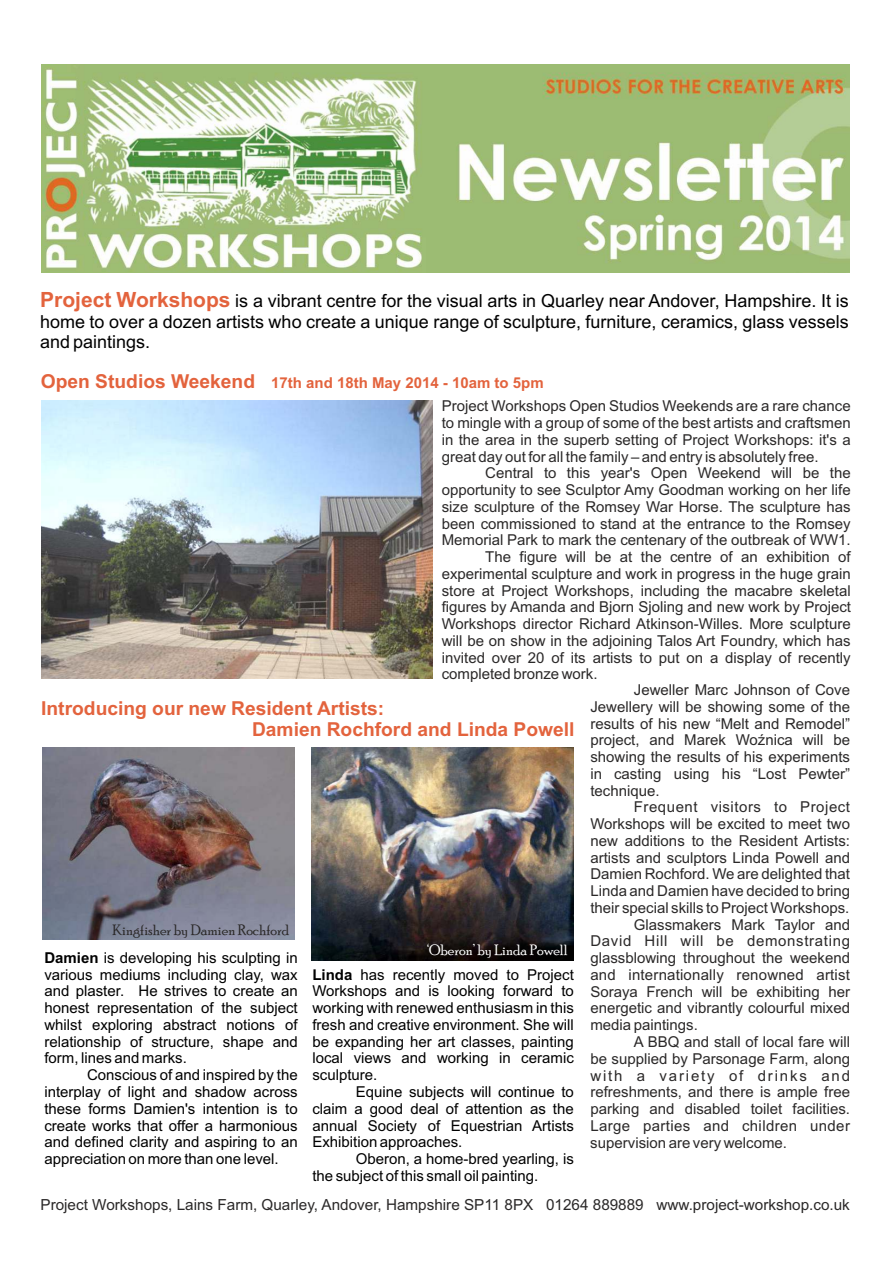
<style>
.page{position:relative;width:893px;height:1263px;background:#fff}
.page>*{position:absolute;margin:0;border:0;box-sizing:border-box;transform-origin:0 0}
.t1{font:700 19.2px/21.5px "Arial";color:#e3633d}
.t2{font:18px/20.4px "Arial";color:#000;text-align:justify}
.t3{font:15.3px "Arial";color:#2b2929}
.t4{font:15px/16.8px "Arial";color:#2b2929;text-align:justify}
.t5{font:15px/16.8px "Arial";color:#000;text-align:justify}
.t6{font:700 15px "Arial";color:#e3633d}
.t7{font:15px "Arial";letter-spacing:.045em;color:#2b2929}
.t8{font:15px "Arial";letter-spacing:.025em;color:#2b2929}
.t9{font:15px "Poor Richard";color:#2b2929}
.t10{font:15px "Arial";letter-spacing:.035em;color:#2b2929}
.t11{font:15px "Arial";letter-spacing:.125em;color:#2b2929}
.t12{font:15px "Poor Richard";color:#fff}
.s1{font-weight:700;font-size:21px;color:#e3633d}
.s2{font-size:19.2px}
.s3{font-weight:700}
</style>
<div class="page">
<img style="left:42px;top:64px;width:808px;height:209px">
<img style="left:42px;top:747px;width:252px;height:192px">
<img style="left:42px;top:400px;width:390px;height:278px">
<img style="left:311px;top:747px;width:262px;height:214px">
<p class="t2" style="left:40px;top:293px;width:810px"><span class="s1">Project Workshops</span> is a vibrant centre for the visual arts in Quarley near Andover, Hampshire. It is home to over a dozen artists who create a unique range of sculpture, furniture, ceramics, glass vessels and paintings.</p>
<p class="t6" style="left:41px;top:377px;width:504px"><span class="s2">Open Studios Weekend</span> 17th and 18th May 2014 - 10am to 5pm</p>
<p class="t4" style="left:442px;top:399px;width:410px">Project Workshops Open Studios Weekends are a rare chance to mingle with a group of some of the best artists and craftsmen in the area in the superb setting of Project Workshops: it's a great day out for all the family – and entry is absolutely free.</p>
<p class="t4" style="left:485px;top:466px;width:367px">Central to this year's Open Weekend will be the</p>
<p class="t4" style="left:442px;top:483px;width:410px">opportunity to see Sculptor Amy Goodman working on her life</p>
<p class="t4" style="left:442px;top:499px;width:410px">size sculpture of the Romsey War Horse. The sculpture has</p>
<p class="t4" style="left:442px;top:516px;width:410px">been commissioned to stand at the entrance to the Romsey</p>
<p class="t4" style="left:442px;top:533px;width:410px">Memorial Park to mark the centenary of the outbreak of WW1.</p>
<p class="t4" style="left:485px;top:550px;width:367px">The figure will be at the centre of an exhibition of</p>
<p class="t4" style="left:442px;top:566px;width:410px">experimental sculpture and work in progress in the huge grain</p>
<p class="t4" style="left:442px;top:583px;width:410px">store at Project Workshops, including the macabre skeletal</p>
<p class="t4" style="left:442px;top:600px;width:411px">figures by Amanda and Bjorn Sjoling and new work by Project</p>
<p class="t4" style="left:442px;top:617px;width:410px">Workshops director Richard Atkinson-Willes. More sculpture</p>
<p class="t4" style="left:442px;top:634px;width:410px">will be on show in the adjoining Talos Art Foundry, which has</p>
<p class="t4" style="left:442px;top:650px;width:410px">invited over 20 of its artists to put on a display of recently</p>
<p class="t4" style="left:442px;top:667px;width:157px">completed bronze work.</p>
<p class="t4" style="left:590px;top:683px;width:261px;text-indent:44px">Jeweller Marc Johnson of Cove Jewellery will be showing some of the results of his new “Melt and Remodel” project, and Marek Woźnica will be showing the results of his experiments in casting using his “Lost Pewter” technique.</p>
<p class="t10" style="left:634px;top:801px;width:218px">Frequent visitors to Project</p>
<p class="t4" style="left:590px;top:817px;width:261px">Workshops will be excited to meet two</p>
<p class="t4" style="left:590px;top:834px;width:261px">new additions to the Resident Artists:</p>
<p class="t4" style="left:590px;top:850px;width:261px">artists and sculptors Linda Powell and</p>
<p class="t4" style="left:590px;top:867px;width:261px">Damien Rochford. We are delighted that</p>
<p class="t4" style="left:590px;top:884px;width:261px">Linda and Damien have decided to bring</p>
<p class="t4" style="left:590px;top:901px;width:260px">their special skills to Project Workshops.</p>
<p class="t4" style="left:634px;top:917px;width:218px">Glassmakers Mark Taylor and</p>
<p class="t7" style="left:590px;top:935px;width:261px">David Hill will be demonstrating</p>
<p class="t4" style="left:590px;top:951px;width:261px">glassblowing throughout the weekend</p>
<p class="t4" style="left:590px;top:968px;width:261px">and internationally renowned artist</p>
<p class="t4" style="left:590px;top:984px;width:261px">Soraya French will be exhibiting her</p>
<p class="t4" style="left:590px;top:1001px;width:261px">energetic and vibrantly colourful mixed</p>
<p class="t4" style="left:590px;top:1018px;width:109px">media paintings.</p>
<p class="t4" style="left:634px;top:1035px;width:218px">A BBQ and stall of local fare will</p>
<p class="t4" style="left:590px;top:1051px;width:261px">be supplied by Parsonage Farm, along</p>
<p class="t11" style="left:590px;top:1069px;width:261px">with a variety of drinks and</p>
<p class="t4" style="left:590px;top:1085px;width:261px">refreshments, and there is ample free</p>
<p class="t4" style="left:590px;top:1102px;width:261px">parking and disabled toilet facilities.</p>
<p class="t8" style="left:590px;top:1120px;width:261px">Large parties and children under</p>
<p class="t4" style="left:590px;top:1135px;width:198px">supervision are very welcome.</p>
<p class="t1" style="left:252px;top:699px;width:324px;text-indent:-211px">Introducing our new Resident Artists:<br>Damien Rochford and Linda Powell</p>
<p class="t9" style="left:113px;top:924px;width:178px">Kingfisher by Damien Rochford</p>
<p class="t12" style="left:427px;top:944px;width:142px">‘Oberon’ by Linda Powell</p>
<p class="t5" style="left:44px;top:951px;width:255px"><span class="s3">Damien</span> is developing his sculpting in various mediums including clay, wax and plaster. He strives to create an honest representation of the subject whilst exploring abstract notions of relationship of structure, shape and form, lines and marks.</p>
<p class="t5" style="left:44px;top:1068px;width:255px;text-indent:43px">Conscious of and inspired by the interplay of light and shadow across these forms Damien's intention is to create works that offer a harmonious and defined clarity and aspiring to an appreciation on more than one level.</p>
<p class="t3" style="left:40px;top:1198px;width:811px">Project Workshops, Lains Farm, Quarley, Andover, Hampshire SP11 8PX 01264 889889 www.project-workshop.co.uk</p>
<p class="t5" style="left:312px;top:967px;width:263px"><span class="s3">Linda</span> has recently moved to Project Workshops and is looking forward to working with renewed enthusiasm in this fresh and creative environment. She will be expanding her art classes, painting local views and working in ceramic sculpture.</p>
<p class="t5" style="left:312px;top:1085px;width:263px;text-indent:44px">Equine subjects will continue to claim a good deal of attention as the annual Society of Equestrian Artists Exhibition approaches.</p>
<p class="t5" style="left:312px;top:1152px;width:263px;text-indent:44px">Oberon, a home-bred yearling, is the subject of this small oil painting.</p>
</div>
